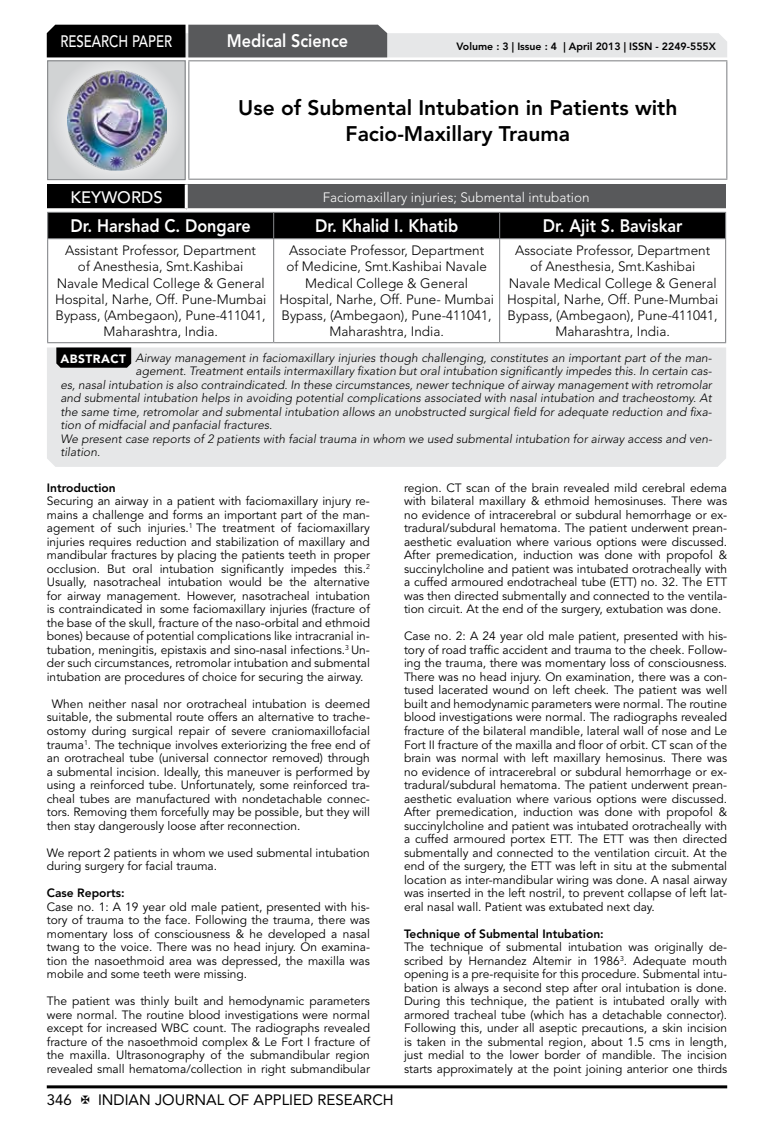
<style>
.page{position:relative;width:774px;height:1136px;background:#fff}
.page>*{position:absolute;margin:0;border:0;box-sizing:border-box;transform-origin:0 0}
.t1{font:800 21px/25.2px "Avenir LT Std";color:#000;text-align:center}
.t2{font:800 18px "Avenir LT Std";color:#fff;scale:.9 1}
.t3{font:500 16.5px "Avenir LT Std";color:#fff;scale:.8 1}
.t4{font:500 16.5px "Avenir LT Std";color:#fff}
.t5{font:15px "Avenir LT Std";color:#000}
.t6{font:300 13.5px/16.2px "Avenir LT Std";color:#000;text-align:center}
.t7{font:300 13.5px "Avenir LT Std";color:#fff}
.t8{font:12px/13.5px "Avenir LT Std";color:#000;text-align:justify}
.t9{font:italic 300 12px "Avenir LT Std";color:#000}
.t10{font:800 12px "Avenir LT Std";color:#000}
.t11{font:800 10.5px "Avenir LT Std";color:#000}
.s1{font-weight:900;font-style:normal;color:#fff}
</style>
<div class="page">
<hr style="left:47px;top:1085px;width:680px;height:3px;background:#000">
<div style="left:48px;top:61px;width:137px;height:119px;background:linear-gradient(to right,#d9dadb,#d9dadb)"></div>
<div style="left:47px;top:60px;width:139px;height:120px;border:1px solid #808285"></div>
<img style="left:68px;top:71px;width:99px;height:99px">
<svg style="left:47px;top:25px;width:680px;height:32px;background:#919293"></svg>
<hr style="left:188px;top:60px;width:539px;height:1px;background:#808285">
<hr style="left:188px;top:61px;width:1px;height:118px;background:#808285">
<hr style="left:726px;top:61px;width:1px;height:118px;background:#808285">
<hr style="left:188px;top:179px;width:539px;height:1px;background:#808285">
<div style="left:47px;top:212px;width:679px;height:26px;background:#000"></div>
<hr style="left:47px;top:238px;width:227px;height:1px;background:#808285">
<hr style="left:47px;top:239px;width:1px;height:103px;background:#808285">
<hr style="left:274px;top:238px;width:226px;height:1px;background:#808285">
<hr style="left:273px;top:239px;width:1px;height:103px;background:#808285">
<hr style="left:500px;top:238px;width:226px;height:1px;background:#808285">
<hr style="left:499px;top:239px;width:1px;height:103px;background:#808285">
<hr style="left:725px;top:239px;width:1px;height:103px;background:#808285">
<hr style="left:47px;top:342px;width:227px;height:1px;background:#808285">
<hr style="left:274px;top:342px;width:226px;height:1px;background:#808285">
<hr style="left:500px;top:342px;width:226px;height:1px;background:#808285">
<div style="left:47px;top:184px;width:139px;height:26px;background:#000"></div>
<div style="left:186px;top:184px;width:540px;height:26px;background:#58595b"></div>
<hr style="left:185px;top:184px;width:3px;height:24px;background:#fff">
<hr style="left:47px;top:208px;width:139px;height:3px;background:#fff">
<hr style="left:186px;top:208px;width:540px;height:3px;background:#fff">
<div style="left:47px;top:347px;width:679px;height:120px;background:#e6e7e8"></div>
<svg style="left:56px;top:347px;width:75px;height:20px"></svg>
<h3 class="t3" style="left:60px;top:32px;width:139px">RESEARCH PAPER</h3>
<h2 class="t2" style="left:227px;top:30px;width:136px">Medical Science</h2>
<p class="t11" style="left:456px;top:41px;width:261px">Volume : 3 | Issue : 4 | April 2013 | ISSN - 2249-555X</p>
<h1 class="t1" style="left:238px;top:95px;width:441px">Use of Submental Intubation in Patients with<br>Facio-Maxillary Trauma</h1>
<h3 class="t4" style="left:71px;top:188px;width:93px">KEYWORDS</h3>
<p class="t7" style="left:323px;top:190px;width:269px">Faciomaxillary injuries; Submental intubation</p>
<h2 class="t2" style="left:71px;top:215px;width:202px">Dr. Harshad C. Dongare</h2>
<h2 class="t2" style="left:315px;top:215px;width:161px">Dr. Khalid I. Khatib</h2>
<h2 class="t2" style="left:543px;top:215px;width:157px">Dr. Ajit S. Baviskar</h2>
<p class="t6" style="left:55px;top:242px;width:213px">Assistant Professor, Department<br>of Anesthesia, Smt.Kashibai<br>Navale Medical College &amp; General<br>Hospital, Narhe, Off. Pune-Mumbai<br>Bypass, (Ambegaon), Pune-411041,<br>Maharashtra, India.</p>
<p class="t6" style="left:279px;top:242px;width:216px">Associate Professor, Department<br>of Medicine, Smt.Kashibai Navale<br>Medical College &amp; General<br>Hospital, Narhe, Off. Pune- Mumbai<br>Bypass, (Ambegaon), Pune-411041,<br>Maharashtra, India.</p>
<p class="t6" style="left:507px;top:242px;width:213px">Associate Professor, Department<br>of Anesthesia, Smt.Kashibai<br>Navale Medical College &amp; General<br>Hospital, Narhe, Off. Pune-Mumbai<br>Bypass, (Ambegaon), Pune-411041,<br>Maharashtra, India.</p>
<p class="t9" style="left:61px;top:350px;width:653px"><span class="s1">ABSTRACT</span> Airway management in faciomaxillary injuries though challenging, constitutes an important part of the man-</p>
<p class="t9" style="left:135px;top:364px;width:578px">agement. Treatment entails intermaxillary fixation but oral intubation significantly impedes this. In certain cas-</p>
<p class="t9" style="left:60px;top:377px;width:653px">es, nasal intubation is also contraindicated. In these circumstances, newer technique of airway management with retromolar</p>
<p class="t9" style="left:60px;top:391px;width:653px">and submental intubation helps in avoiding potential complications associated with nasal intubation and tracheostomy. At</p>
<p class="t9" style="left:60px;top:404px;width:653px">the same time, retromolar and submental intubation allows an unobstructed surgical field for adequate reduction and fixa-</p>
<p class="t9" style="left:60px;top:418px;width:213px">tion of midfacial and panfacial fractures.</p>
<p class="t9" style="left:60px;top:431px;width:653px">We present case reports of 2 patients with facial trauma in whom we used submental intubation for airway access and ven-</p>
<p class="t9" style="left:60px;top:445px;width:41px">tilation.</p>
<p class="t10" style="left:47px;top:480px;width:70px">Introduction</p>
<p class="t8" style="left:47px;top:494px;width:325px">Securing an airway in a patient with faciomaxillary injury re&shy;mains a challenge and forms an important part of the man&shy;agement of such injuries.<sup>1</sup> The treatment of faciomaxillary injuries requires reduction and stabilization of maxillary and mandibular fractures by placing the patients teeth in proper occlusion. But oral intubation significantly impedes this.<sup>2<br></sup>Usually, nasotracheal intubation would be the alternative for airway management. However, nasotracheal intubation is contraindicated in some faciomaxillary injuries (fracture of the base of the skull, fracture of the naso-orbital and ethmoid bones) because of potential complications like intracranial in&shy;tubation, meningitis, epistaxis and sino-nasal infections.<sup>3</sup> Un&shy;der such circumstances, retromolar intubation and submental intubation are procedures of choice for securing the airway.</p>
<p class="t8" style="left:47px;top:697px;width:325px;text-indent:5px">When neither nasal nor orotracheal intubation is deemed suitable, the submental route offers an alternative to trache&shy;ostomy during surgical repair of severe craniomaxillofacial trauma<sup>1</sup>. The technique involves exteriorizing the free end of an orotracheal tube (universal connector removed) through a submental incision. Ideally, this maneuver is performed by using a reinforced tube. Unfortunately, some reinforced tra&shy;cheal tubes are manufactured with nondetachable connec&shy;tors. Removing them forcefully may be possible, but they will then stay dangerously loose after reconnection.</p>
<p class="t8" style="left:47px;top:845px;width:325px">We report 2 patients in whom we used submental intubation during surgery for facial trauma.</p>
<p class="t10" style="left:47px;top:885px;width:79px">Case Reports:</p>
<p class="t8" style="left:47px;top:899px;width:325px">Case no. 1: A 19 year old male patient, presented with his&shy;tory of trauma to the face. Following the trauma, there was momentary loss of consciousness &amp; he developed a nasal twang to the voice. There was no head injury. On examina&shy;tion the nasoethmoid area was depressed, the maxilla was mobile and some teeth were missing.</p>
<p class="t8" style="left:47px;top:994px;width:325px">The patient was thinly built and hemodynamic parameters were normal. The routine blood investigations were normal except for increased WBC count. The radiographs revealed fracture of the nasoethmoid complex &amp; Le Fort I fracture of the maxilla. Ultrasonography of the submandibular region revealed small hematoma/collection in right submandibular</p>
<p class="t8" style="left:404px;top:481px;width:325px">region. CT scan of the brain revealed mild cerebral edema with bilateral maxillary &amp; ethmoid hemosinuses. There was no evidence of intracerebral or subdural hemorrhage or ex&shy;tradural/subdural hematoma. The patient underwent prean&shy;aesthetic evaluation where various options were discussed.<br>After premedication, induction was done with propofol &amp; succinylcholine and patient was intubated orotracheally with a cuffed armoured endotracheal tube (ETT) no. 32. The ETT was then directed submentally and connected to the ventila&shy;tion circuit. At the end of the surgery, extubation was done.</p>
<p class="t8" style="left:404px;top:629px;width:325px">Case no. 2: A 24 year old male patient, presented with his&shy;tory of road traffic accident and trauma to the cheek. Follow&shy;ing the trauma, there was momentary loss of consciousness.<br>There was no head injury. On examination, there was a con&shy;tused lacerated wound on left cheek. The patient was well built and hemodynamic parameters were normal. The routine blood investigations were normal. The radiographs revealed fracture of the bilateral mandible, lateral wall of nose and Le Fort II fracture of the maxilla and floor of orbit. CT scan of the brain was normal with left maxillary hemosinus. There was no evidence of intracerebral or subdural hemorrhage or ex&shy;tradural/subdural hematoma. The patient underwent prean&shy;aesthetic evaluation where various options were discussed.<br>After premedication, induction was done with propofol &amp; succinylcholine and patient was intubated orotracheally with a cuffed armoured portex ETT. The ETT was then directed submentally and connected to the ventilation circuit. At the end of the surgery, the ETT was left in situ at the submental location as inter-mandibular wiring was done. A nasal airway was inserted in the left nostril, to prevent collapse of left lat&shy;eral nasal wall. Patient was extubated next day.</p>
<p class="t10" style="left:404px;top:926px;width:201px">Technique of Submental Intubation:</p>
<p class="t8" style="left:404px;top:940px;width:325px">The technique of submental intubation was originally de&shy;scribed by Hernandez Altemir in 1986<sup>3</sup>. Adequate mouth opening is a pre-requisite for this procedure. Submental intu&shy;bation is always a second step after oral intubation is done.<br>During this technique, the patient is intubated orally with armored tracheal tube (which has a detachable connector).<br>Following this, under all aseptic precautions, a skin incision is taken in the submental region, about 1.5 cms in length, just medial to the lower border of mandible. The incision starts approximately at the point joining anterior one thirds</p>
<p class="t5" style="left:47px;top:1090px;width:27px">346</p>
<p class="t5" style="left:98px;top:1090px;width:297px">INDIAN JOURNAL OF APPLIED RESEARCH</p>
</div>
